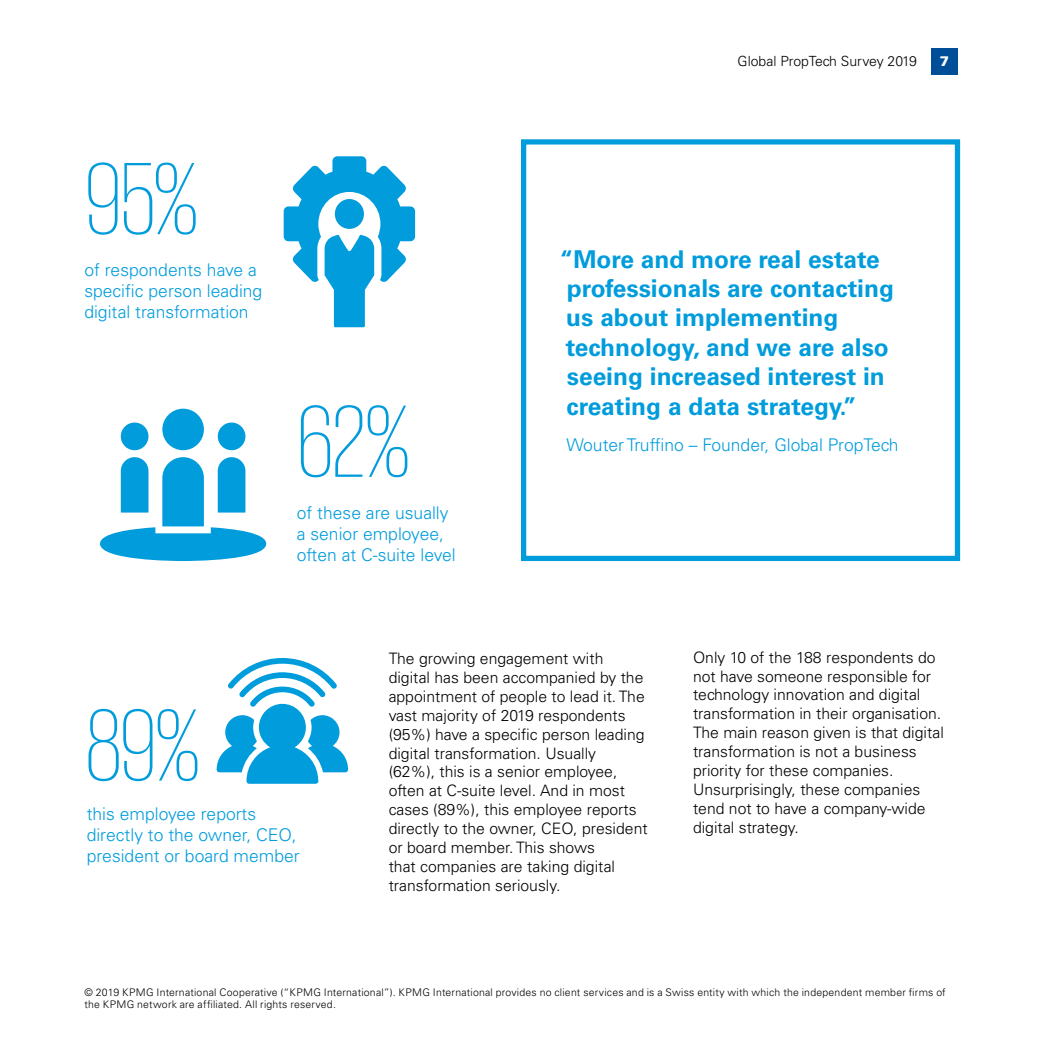
<style>
.page{position:relative;width:1042px;height:1042px;background:#fff}
.page>*{position:absolute;margin:0;border:0;box-sizing:border-box;transform-origin:0 0}
.t1{font:200 105px "KPMG";color:#009cdc}
.t2{font:700 24.5px/29.4px "Univers LT Std";color:#009cdc}
.t3{font:300 17.5px/21px "Univers LT Std";color:#009cdc}
.t4{font:300 15.75px/18.9px "Univers LT Std";color:#000}
.t5{font:300 14px "Univers LT Std";color:#000}
.t6{font:900 14px "Univers LT Std";color:#fff}
.t7{font:300 10.5px/12.6px "Univers LT Std";letter-spacing:.02em;color:#000}
</style>
<div class="page">
<div style="left:162px;top:409px;width:42px;height:41px;background:#009cdc;border-radius:50%"></div>
<div style="left:218px;top:422px;width:27px;height:28px;background:#009cdc;border-radius:50%"></div>
<div style="left:121px;top:422px;width:27px;height:28px;background:#009cdc;border-radius:50%"></div>
<svg style="left:100px;top:457px;width:166px;height:104px"></svg>
<svg style="left:217px;top:658px;width:131px;height:126px"></svg>
<svg style="left:284px;top:156px;width:131px;height:171px"></svg>
<div style="left:521px;top:139px;width:439px;height:422px;border:5px solid #009cdc"></div>
<div style="left:931px;top:48px;width:26px;height:27px;background:#004e98"></div>
<h1 class="t1" style="left:85px;top:149px;width:114px">95%</h1>
<p class="t3" style="left:84px;top:260px;width:179px">of respondents have a specific person leading digital transformation</p>
<h1 class="t1" style="left:298px;top:391px;width:113px">62%</h1>
<p class="t3" style="left:297px;top:502px;width:160px">of these are usually a senior employee, often at C-suite level</p>
<p class="t5" style="left:737px;top:53px;width:181px">Global PropTech Survey 2019</p>
<p class="t6" style="left:939px;top:53px;width:11px">7</p>
<h2 class="t2" style="left:560px;top:244px;width:336px">“More and more real estate professionals are contacting us about implementing technology, and we are also seeing increased interest in creating a data strategy.”</h2>
<p class="t3" style="left:566px;top:434px;width:334px">Wouter Truffino – Founder, Global PropTech</p>
<h1 class="t1" style="left:86px;top:695px;width:115px">89%</h1>
<p class="t3" style="left:87px;top:803px;width:214px">this employee reports directly to the owner, CEO, president or board member</p>
<p class="t4" style="left:389px;top:649px;width:260px">The growing engagement with digital has been accompanied by the appointment of people to lead it. The vast majority of 2019 respondents (95%) have a specific person leading digital transformation. Usually<br>(62%), this is a senior employee, often at C-suite level. And in most cases (89%), this employee reports directly to the owner, CEO, president or board member. This shows<br>that companies are taking digital transformation seriously.</p>
<p class="t4" style="left:693px;top:647px;width:252px">Only 10 of the 188 respondents do not have someone responsible for technology innovation and digital transformation in their organisation.<br>The main reason given is that digital transformation is not a business priority for these companies.<br>Unsurprisingly, these companies tend not to have a company-wide digital strategy.</p>
<p class="t7" style="left:84px;top:985px;width:863px">© 2019 KPMG International Cooperative (“KPMG International”). KPMG International provides no client services and is a Swiss entity with which the independent member firms of the KPMG network are affiliated. All rights reserved.</p>
</div>
